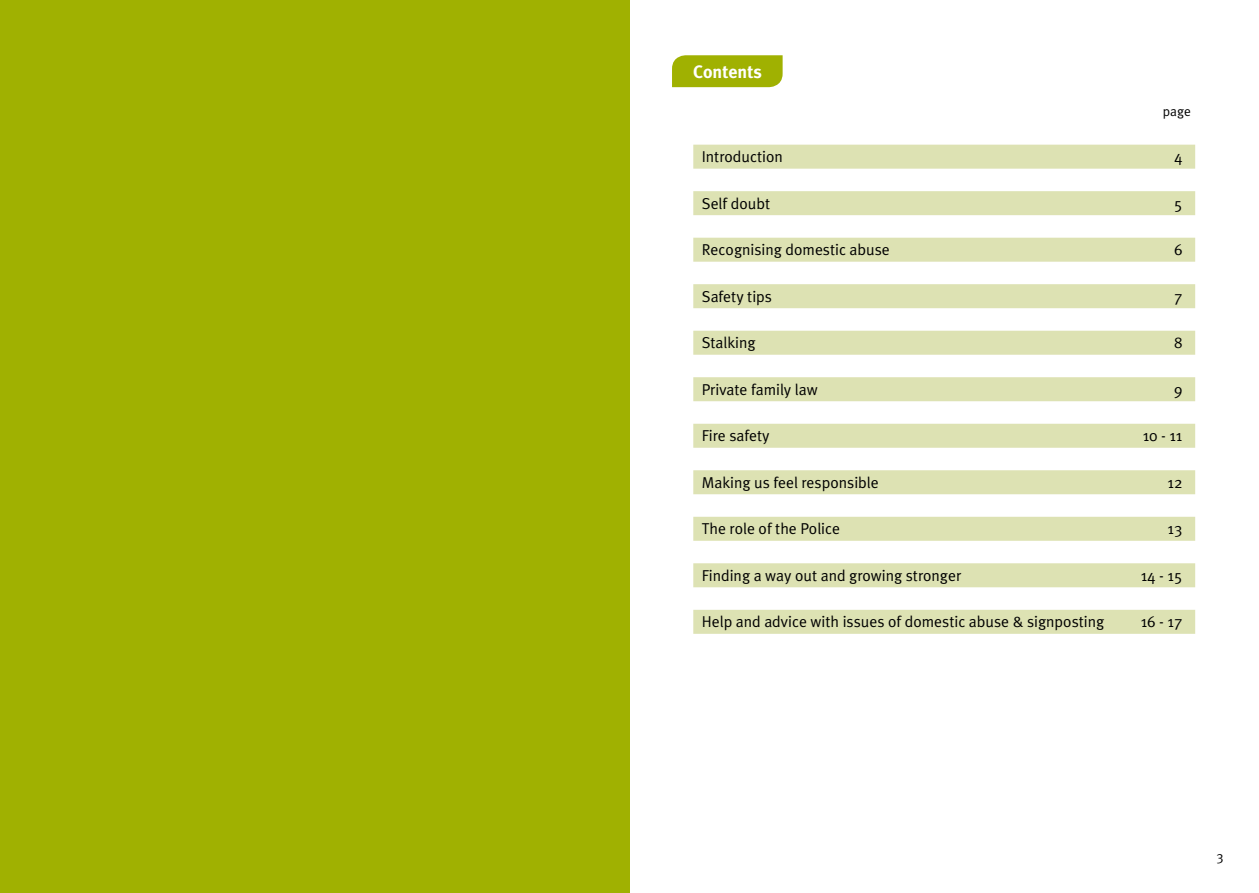
<style>
.page{position:relative;width:1259px;height:893px;background:#fff}
.page>*{position:absolute;margin:0;border:0;box-sizing:border-box;transform-origin:0 0}
.t1{font:700 18px "Meta Plus";color:#fff}
.t2{font:15.75px "Meta Plus Normal";color:#000}
.t3{font:13.5px "Meta Plus Normal";color:#000}
</style>
<div class="page">
<div style="left:672px;top:55px;width:110px;height:32px;background:#a0b101"></div>
<div style="left:0;top:0;width:629px;height:893px;background:#a0b101"></div>
<div style="left:693px;top:145px;width:502px;height:24px;background:#dde2b3"></div>
<div style="left:693px;top:191px;width:502px;height:24px;background:#dde2b3"></div>
<div style="left:693px;top:238px;width:502px;height:24px;background:#dde2b3"></div>
<div style="left:693px;top:284px;width:502px;height:24px;background:#dde2b3"></div>
<div style="left:693px;top:331px;width:502px;height:24px;background:#dde2b3"></div>
<div style="left:693px;top:377px;width:502px;height:24px;background:#dde2b3"></div>
<div style="left:693px;top:424px;width:502px;height:24px;background:#dde2b3"></div>
<div style="left:693px;top:470px;width:502px;height:24px;background:#dde2b3"></div>
<div style="left:693px;top:517px;width:502px;height:24px;background:#dde2b3"></div>
<div style="left:693px;top:563px;width:502px;height:24px;background:#dde2b3"></div>
<div style="left:693px;top:610px;width:502px;height:24px;background:#dde2b3"></div>
<p class="t1" style="left:693px;top:61px;width:70px">Contents</p>
<p class="t3" style="left:1162px;top:103px;width:30px">page</p>
<p class="t2" style="left:702px;top:148px;width:83px">Introduction</p>
<p class="t2" style="left:1174px;top:148px;width:10px">4</p>
<p class="t2" style="left:702px;top:194px;width:70px">Self doubt</p>
<p class="t2" style="left:1174px;top:194px;width:10px">5</p>
<p class="t2" style="left:702px;top:241px;width:190px">Recognising domestic abuse</p>
<p class="t2" style="left:1174px;top:241px;width:10px">6</p>
<p class="t2" style="left:702px;top:287px;width:72px">Safety tips</p>
<p class="t2" style="left:1174px;top:287px;width:10px">7</p>
<p class="t2" style="left:702px;top:334px;width:55px">Stalking</p>
<p class="t2" style="left:1174px;top:334px;width:10px">8</p>
<p class="t2" style="left:702px;top:380px;width:117px">Private family law</p>
<p class="t2" style="left:1174px;top:380px;width:10px">9</p>
<p class="t2" style="left:702px;top:427px;width:69px">Fire safety</p>
<p class="t2" style="left:1142px;top:427px;width:41px">10 - 11</p>
<p class="t2" style="left:702px;top:473px;width:178px">Making us feel responsible</p>
<p class="t2" style="left:1167px;top:473px;width:16px">12</p>
<p class="t2" style="left:702px;top:520px;width:140px">The role of the Police</p>
<p class="t2" style="left:1167px;top:520px;width:16px">13</p>
<p class="t2" style="left:702px;top:566px;width:261px">Finding a way out and growing stronger</p>
<p class="t2" style="left:1140px;top:566px;width:43px">14 - 15</p>
<p class="t2" style="left:702px;top:613px;width:404px">Help and advice with issues of domestic abuse &amp; signposting</p>
<p class="t2" style="left:1140px;top:613px;width:43px">16 - 17</p>
<p class="t3" style="left:1216px;top:849px;width:9px">3</p>
</div>
